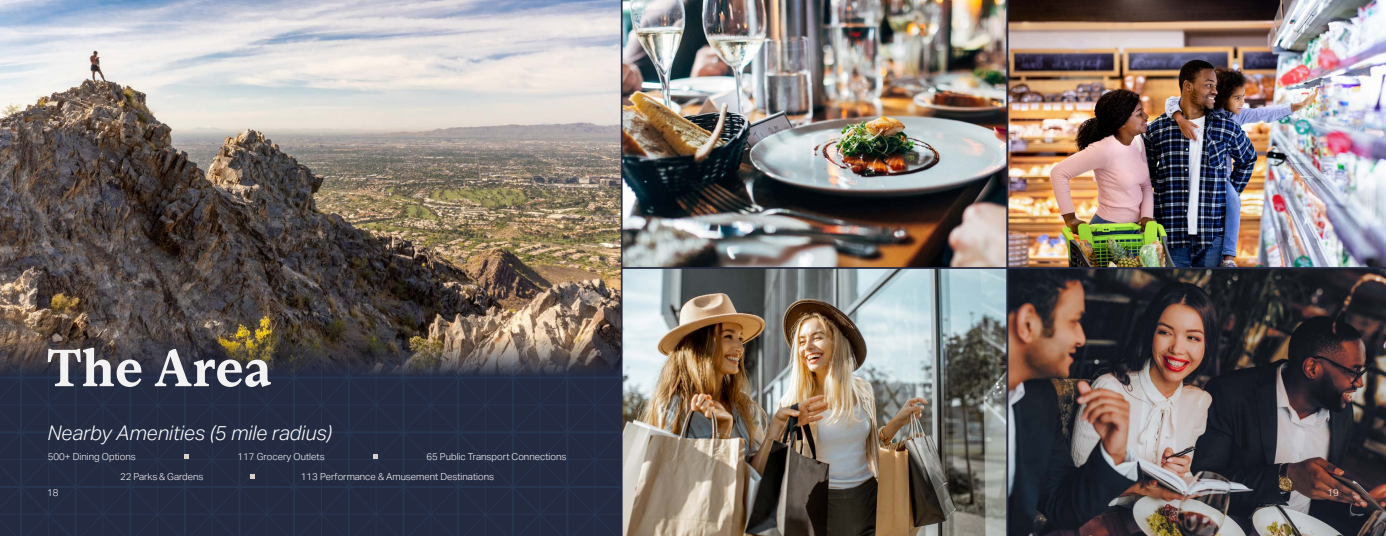
<style>
.page{position:relative;width:1386px;height:536px;background:#fff}
.page>*{position:absolute;margin:0;border:0;box-sizing:border-box;transform-origin:0 0}
.t1{font:700 52.5px "Loretta";color:#f2f2f2}
.t2{font:italic 300 20.12px "Aktiv Grotesk";color:#fff}
.t3{font:300 9.62px "Aktiv Grotesk";color:#fff}
</style>
<div class="page">
<img style="left:0;top:0;width:621px;height:536px">
<img style="left:1008px;top:269px;width:378px;height:267px">
<img style="left:1008px;top:0;width:378px;height:269px">
<img style="left:621px;top:0;width:387px;height:267px">
<img style="left:621px;top:267px;width:387px;height:269px">
<p class="t1" style="left:47px;top:339px;width:227px">The Area</p>
<p class="t2" style="left:48px;top:421px;width:286px">Nearby Amenities (5 mile radius)</p>
<p class="t3" style="left:48px;top:450px;width:90px">500+ Dining Options</p>
<p class="t3" style="left:238px;top:450px;width:89px">117 Grocery Outlets</p>
<p class="t3" style="left:426px;top:450px;width:142px">65 Public Transport Connections</p>
<p class="t3" style="left:120px;top:470px;width:85px">22 Parks &amp; Gardens</p>
<p class="t3" style="left:301px;top:470px;width:195px">113 Performance &amp; Amusement Destinations</p>
<p class="t3" style="left:47px;top:486px;width:13px">18</p>
<p class="t3" style="left:1327px;top:486px;width:13px">19</p>
</div>
